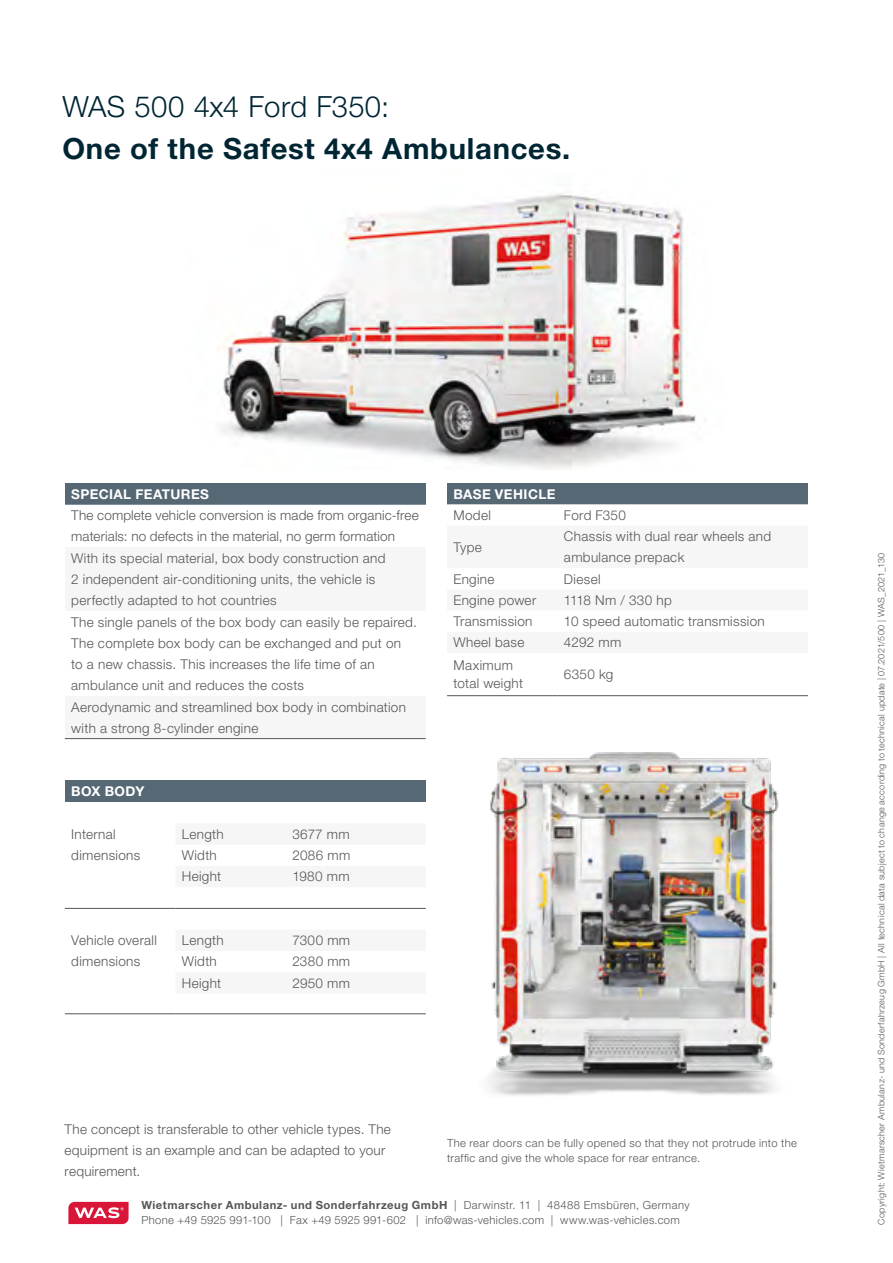
<style>
.page{position:relative;width:893px;height:1263px;background:#fff}
.page>*{position:absolute;margin:0;border:0;box-sizing:border-box;transform-origin:0 0}
.t1{font:700 29.25px "Helvetica Neue LT Pro";letter-spacing:.025em;color:#002633}
.t2{font:300 29.25px "Helvetica Neue LT Pro";letter-spacing:.005em;color:#002633}
.t3{font:300 13.5px/21.1px "Helvetica Neue LT Pro";letter-spacing:.025em;color:#565656}
.t4{font:700 13.5px "Helvetica Neue LT Pro";letter-spacing:.03em;color:#fff}
.t5{font:300 11.25px/15px "Helvetica Neue LT Pro";letter-spacing:.03em;color:#565656}
.t6{font:300 9px "Helvetica Neue LT Pro";letter-spacing:.035em;color:#565656}
.s1{font-weight:700}
</style>
<div class="page">
<svg style="left:68px;top:1202px;width:61px;height:22px"></svg>
<div style="left:65px;top:484px;width:361px;height:21px;background:#576875"></div>
<div style="left:65px;top:547px;width:361px;height:64px;background:#f6f6f6"></div>
<div style="left:65px;top:696px;width:361px;height:43px;background:#f6f6f6"></div>
<hr style="left:65px;top:738px;width:361px;height:1px;background:#565656">
<div style="left:447px;top:483px;width:361px;height:21px;background:#576875"></div>
<svg style="left:447px;top:504px;width:361px;height:1px"></svg>
<hr style="left:447px;top:695px;width:111px;height:1px;background:#565656">
<hr style="left:558px;top:695px;width:250px;height:1px;background:#565656">
<div style="left:65px;top:781px;width:361px;height:21px;background:#576875"></div>
<svg style="left:65px;top:907px;width:361px;height:1px"></svg>
<hr style="left:65px;top:1013px;width:110px;height:1px;background:#565656">
<hr style="left:175px;top:1013px;width:111px;height:1px;background:#565656">
<hr style="left:286px;top:1013px;width:140px;height:1px;background:#565656">
<hr style="left:65px;top:908px;width:110px;height:1px;background:#565656">
<hr style="left:175px;top:908px;width:111px;height:1px;background:#565656">
<hr style="left:286px;top:908px;width:140px;height:1px;background:#565656">
<img style="left:487px;top:752px;width:292px;height:344px">
<img style="left:218px;top:193px;width:478px;height:277px">
<h1 class="t2" style="left:62px;top:89px;width:328px">WAS 500 4x4 Ford F350:</h1>
<h1 class="t1" style="left:62px;top:130px;width:509px">One of the Safest 4x4 Ambulances.</h1>
<p class="t4" style="left:71px;top:486px;width:139px">SPECIAL FEATURES</p>
<p class="t3" style="left:71px;top:505px;width:349px">The complete vehicle conversion is made from organic-free materials: no defects in the material, no germ formation With its special material, box body construction and<br>2 independent air-conditioning units, the vehicle is perfectly adapted to hot countries<br>The single panels of the box body can easily be repaired.<br>The complete box body can be exchanged and put on<br>to a new chassis. This increases the life time of an ambulance unit and reduces the costs<br>Aerodynamic and streamlined box body in combination with a strong 8-cylinder engine</p>
<p class="t4" style="left:71px;top:783px;width:75px">BOX BODY</p>
<p class="t3" style="left:71px;top:823px;width:71px">Internal dimensions</p>
<p class="t3" style="left:182px;top:823px;width:43px">Length</p>
<p class="t3" style="left:292px;top:823px;width:59px">3677 mm</p>
<p class="t3" style="left:182px;top:844px;width:37px">Width</p>
<p class="t3" style="left:292px;top:844px;width:59px">2086 mm</p>
<p class="t3" style="left:182px;top:866px;width:41px">Height</p>
<p class="t3" style="left:292px;top:866px;width:59px">1980 mm</p>
<p class="t3" style="left:71px;top:930px;width:87px">Vehicle overall dimensions</p>
<p class="t3" style="left:182px;top:929px;width:43px">Length</p>
<p class="t3" style="left:292px;top:929px;width:59px">7300 mm</p>
<p class="t3" style="left:182px;top:951px;width:37px">Width</p>
<p class="t3" style="left:292px;top:951px;width:59px">2380 mm</p>
<p class="t3" style="left:182px;top:972px;width:41px">Height</p>
<p class="t3" style="left:292px;top:972px;width:59px">2950 mm</p>
<p class="t4" style="left:453px;top:485px;width:103px">BASE VEHICLE</p>
<p class="t3" style="left:453px;top:504px;width:39px">Model</p>
<p class="t3" style="left:564px;top:504px;width:63px">Ford F350</p>
<p class="t3" style="left:453px;top:536px;width:30px">Type</p>
<p class="t3" style="left:564px;top:526px;width:209px">Chassis with dual rear wheels and ambulance prepack</p>
<p class="t3" style="left:453px;top:568px;width:43px">Engine</p>
<p class="t3" style="left:564px;top:568px;width:38px">Diesel</p>
<p class="t3" style="left:453px;top:589px;width:84px">Engine power</p>
<p class="t3" style="left:564px;top:589px;width:109px">1118 Nm / 330 hp</p>
<p class="t3" style="left:453px;top:610px;width:81px">Transmission</p>
<p class="t3" style="left:564px;top:610px;width:202px">10 speed automatic transmission</p>
<p class="t3" style="left:453px;top:632px;width:72px">Wheel base</p>
<p class="t3" style="left:564px;top:632px;width:59px">4292 mm</p>
<p class="t3" style="left:453px;top:656px;width:71px;line-height:18px">Maximum total weight</p>
<p class="t3" style="left:564px;top:663px;width:51px">6350 kg</p>
<p class="t3" style="left:65px;top:1119px;width:328px">The concept is transferable to other vehicle types. The equipment is an example and can be adapted to your requirement.</p>
<p class="t5" style="left:447px;top:1135px;width:351px">The rear doors can be fully opened so that they not protrude into the traffic and give the whole space for rear entrance.</p>
<p class="t5" style="left:141px;top:1197px;width:550px"><span class="s1">Wietmarscher Ambulanz- und Sonderfahrzeug GmbH</span> | Darwinstr. 11 | 48488 Emsbüren, Germany<br>Phone +49 5925 991-100 | Fax +49 5925 991-602 | info@was-vehicles.com | www.was-vehicles.com</p>
<p class="t6" style="left:876px;top:1225px;width:673px;rotate:-90deg">Copyright: Wietmarscher Ambulanz- und Sonderfahrzeug GmbH | All technical data subject to change according to technical update | 07.2021/500 | WAS_2021_130</p>
</div>
